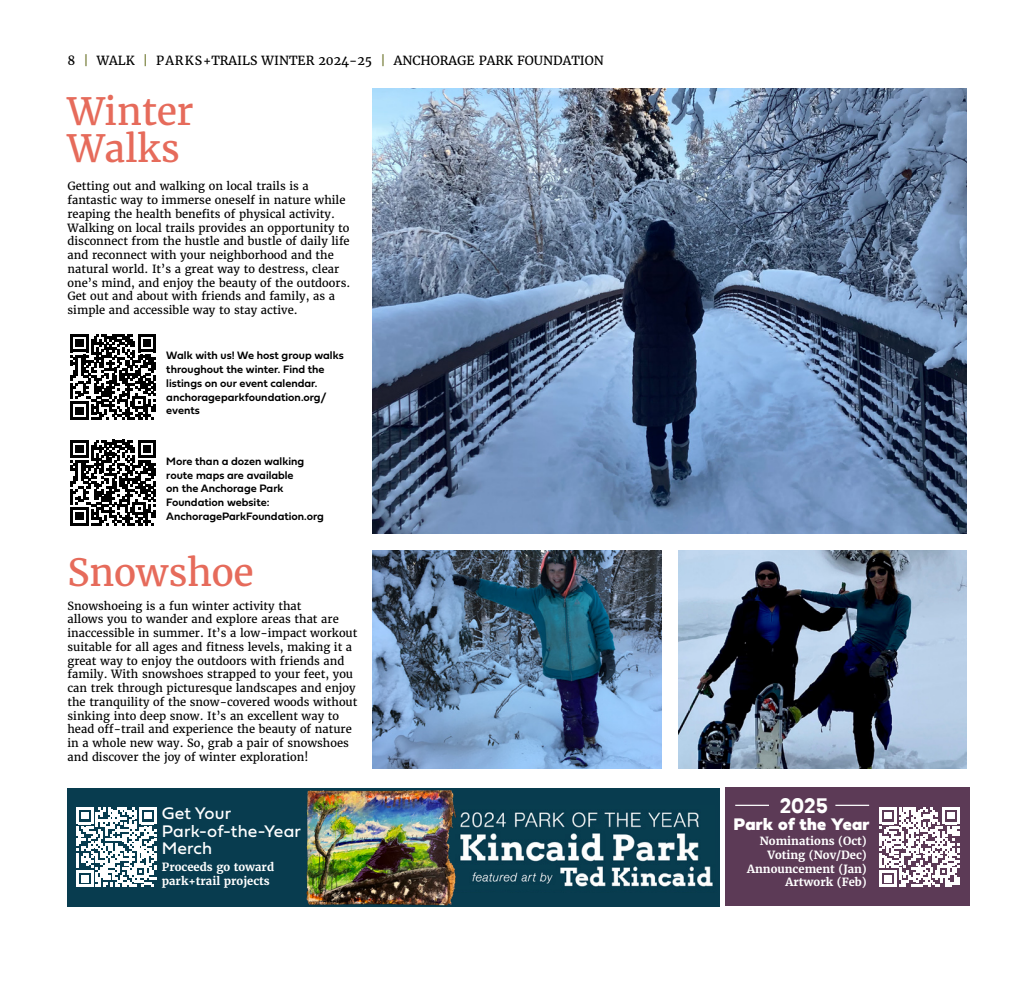
<style>
.page{position:relative;width:1035px;height:990px;background:#fff}
.page>*{position:absolute;margin:0;border:0;box-sizing:border-box;transform-origin:0 0}
.t1{font:37.5px/37.5px "Merriweather";letter-spacing:-.01em;color:#e66b5b}
.t2{font:700 20px "Arvo";color:#fff}
.t3{font:17.5px/17.5px "Fieldwork Geo Regular";letter-spacing:.01em;color:#fff}
.t4{font:17.5px "Fieldwork Geo Black";letter-spacing:.02em;color:#fff}
.t5{font:12.5px "Merriweather";color:#000}
.t6{font:11.25px/13.8px "Merriweather";color:#000}
.t7{font:11.25px/13.8px "Fieldwork Geo Demibold";color:#000}
.t8{font:700 11.25px/13.8px "Merriweather";color:#fff}
.s1{color:#737a35}
</style>
<div class="page">
<div style="left:68px;top:789px;width:652px;height:118px;background:#083c4f"></div>
<div style="left:725px;top:788px;width:245px;height:118px;background:#5c3a56"></div>
<svg style="left:76px;top:807px;width:80px;height:80px"></svg>
<img style="left:488px;top:812px;width:225px;height:75px">
<img style="left:306px;top:790px;width:182px;height:116px">
<svg style="left:880px;top:807px;width:79px;height:80px"></svg>
<hr style="left:735px;top:805px;width:34px;height:1px;background:#fff">
<hr style="left:835px;top:805px;width:34px;height:1px;background:#fff">
<img style="left:372px;top:551px;width:289px;height:217px">
<img style="left:678px;top:551px;width:289px;height:217px">
<svg style="left:70px;top:440px;width:86px;height:85px"></svg>
<svg style="left:70px;top:334px;width:86px;height:86px"></svg>
<img style="left:372px;top:88px;width:595px;height:446px">
<p class="t5" style="left:68px;top:53px;width:52px">8 <span class="s1">|</span> Walk</p>
<p class="t5" style="left:143px;top:53px;width:462px"><span class="s1">|</span> PARKS+TRAILS WINTER 2024-25 <span class="s1">|</span> ANCHORAGE PARK FOUNDATION</p>
<h1 class="t1" style="left:68px;top:93px;width:128px">Winter<br>Walks</h1>
<p class="t6" style="left:68px;top:179px;width:284px">Getting out and walking on local trails is a fantastic way to immerse oneself in nature while reaping the health benefits of physical activity.<br>Walking on local trails provides an opportunity to disconnect from the hustle and bustle of daily life and reconnect with your neighborhood and the natural world. It’s a great way to destress, clear one’s mind, and enjoy the beauty of the outdoors.<br>Get out and about with friends and family, as a simple and accessible way to stay active.</p>
<p class="t7" style="left:166px;top:348px;width:179px">Walk with us! We host group walks throughout the winter. Find the listings on our event calendar. anchorageparkfoundation.org/ events</p>
<p class="t7" style="left:166px;top:454px;width:159px">More than a dozen walking route maps are available<br>on the Anchorage Park<br>Foundation website:<br>AnchorageParkFoundation.org</p>
<h1 class="t1" style="left:68px;top:553px;width:188px">Snowshoe</h1>
<p class="t6" style="left:68px;top:599px;width:291px">Snowshoeing is a fun winter activity that<br>allows you to wander and explore areas that are inaccessible in summer. It’s a low-impact workout suitable for all ages and fitness levels, making it a great way to enjoy the outdoors with friends and family. With snowshoes strapped to your feet, you can trek through picturesque landscapes and enjoy the tranquility of the snow-covered woods without sinking into deep snow. It’s an excellent way to head off-trail and experience the beauty of nature in a whole new way. So, grab a pair of snowshoes and discover the joy of winter exploration!</p>
<h3 class="t3" style="left:162px;top:804px;width:141px">Get Your<br>Park-of-the-Year<br>Merch</h3>
<p class="t8" style="left:162px;top:860px;width:114px">Proceeds go toward park+trail projects</p>
<h2 class="t2" style="left:779px;top:793px;width:50px">2025</h2>
<h3 class="t4" style="left:734px;top:809px;width:137px">Park of the Year</h3>
<p class="t8" style="left:747px;top:834px;width:121px;text-align:right">Nominations (Oct)<br>Voting (Nov/Dec)<br>Announcement (Jan)<br>Artwork (Feb)</p>
</div>
